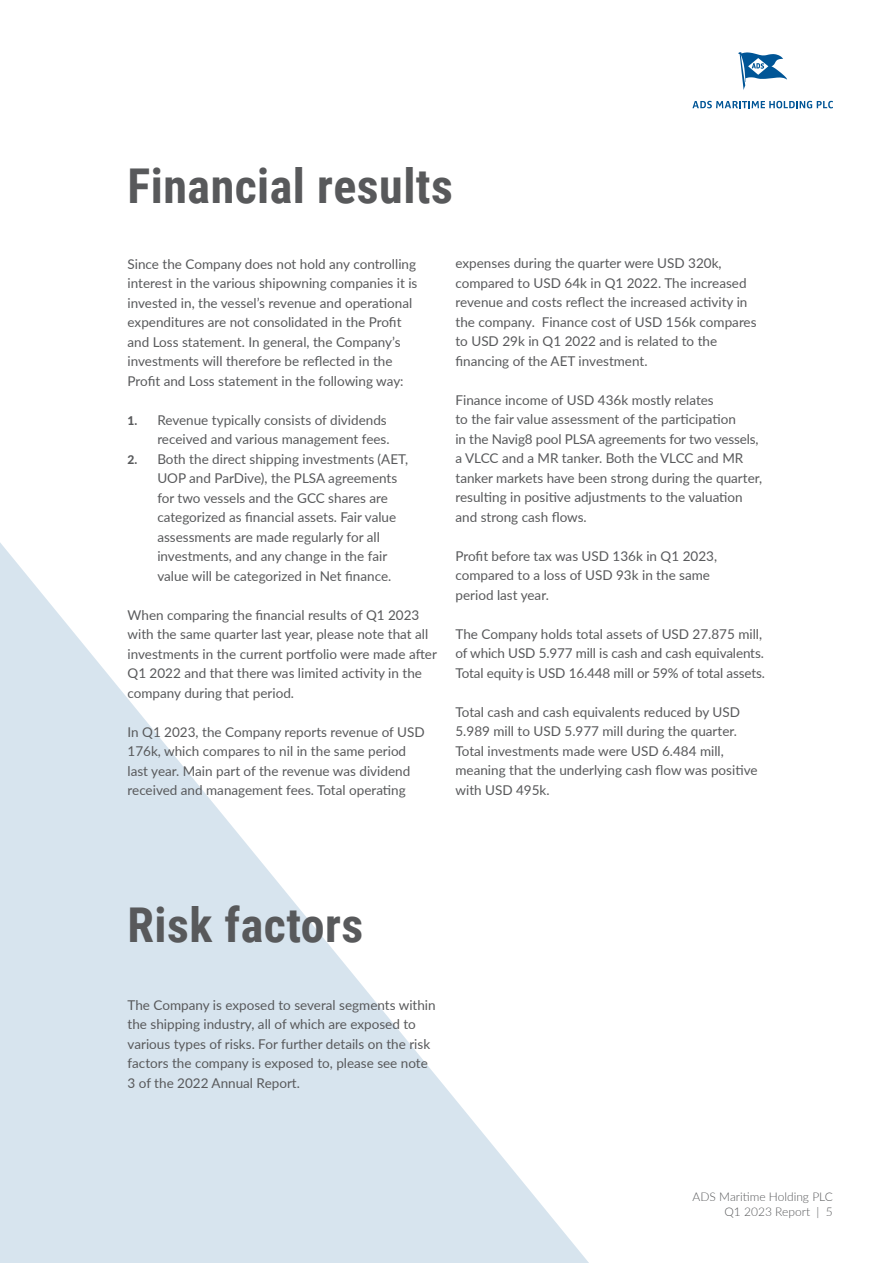
<style>
.page{position:relative;width:893px;height:1263px;background:#fff}
.page>*{position:absolute;margin:0;border:0;box-sizing:border-box;transform-origin:0 0}
.t1{font:700 48px "Roboto Condensed";letter-spacing:.01em;color:#58595b}
.t2{font:13.5px/19.5px "Lato";color:#58595b}
.t3{font:300 12px/14.4px "Lato";color:#58595b;text-align:right}
.s1{font-weight:800;font-size:12px}
</style>
<div class="page">
<svg style="left:0;top:543px;width:589px;height:720px"></svg>
<svg style="left:692px;top:101px;width:141px;height:7px"></svg>
<svg style="left:738px;top:52px;width:49px;height:38px"></svg>
<h1 class="t1" style="left:128px;top:153px;width:327px">Financial results</h1>
<p class="t2" style="left:128px;top:253px;width:291px">Since the Company does not hold any controlling interest in the various shipowning companies it is invested in, the vessel’s revenue and operational expenditures are not consolidated in the Profit and Loss statement. In general, the Company’s investments will therefore be reflected in the Profit and Loss statement in the following way:</p>
<p class="t2" style="left:128px;top:409px;width:264px;text-align:right"><span class="s1">1.</span> Revenue typically consists of dividends received and various management fees.</p>
<p class="t2" style="left:157px;top:448px;width:252px;text-indent:-30px"><span class="s1">2.</span> Both the direct shipping investments (AET, UOP and ParDive), the PLSA agreements for two vessels and the GCC shares are categorized as financial assets. Fair value assessments are made regularly for all investments, and any change in the fair value will be categorized in Net finance.</p>
<p class="t2" style="left:128px;top:604px;width:311px">When comparing the financial results of Q1 2023 with the same quarter last year, please note that all investments in the current portfolio were made after Q1 2022 and that there was limited activity in the company during that period.</p>
<p class="t2" style="left:128px;top:721px;width:299px">In Q1 2023, the Company reports revenue of USD 176k, which compares to nil in the same period last year. Main part of the revenue was dividend received and management fees. Total operating</p>
<p class="t2" style="left:455px;top:253px;width:303px">expenses during the quarter were USD 320k, compared to USD 64k in Q1 2022. The increased revenue and costs reflect the increased activity in the company. Finance cost of USD 156k compares to USD 29k in Q1 2022 and is related to the financing of the AET investment.</p>
<p class="t2" style="left:455px;top:390px;width:308px">Finance income of USD 436k mostly relates<br>to the fair value assessment of the participation<br>in the Navig8 pool PLSA agreements for two vessels, a VLCC and a MR tanker. Both the VLCC and MR tanker markets have been strong during the quarter, resulting in positive adjustments to the valuation and strong cash flows.</p>
<p class="t2" style="left:455px;top:546px;width:263px">Profit before tax was USD 136k in Q1 2023, compared to a loss of USD 93k in the same period last year.</p>
<p class="t2" style="left:455px;top:624px;width:311px">The Company holds total assets of USD 27.875 mill, of which USD 5.977 mill is cash and cash equivalents.<br>Total equity is USD 16.448 mill or 59% of total assets.</p>
<p class="t2" style="left:455px;top:702px;width:304px">Total cash and cash equivalents reduced by USD 5.989 mill to USD 5.977 mill during the quarter.<br>Total investments made were USD 6.484 mill, meaning that the underlying cash flow was positive with USD 495k.</p>
<h1 class="t1" style="left:128px;top:891px;width:237px">Risk factors</h1>
<p class="t2" style="left:128px;top:994px;width:310px">The Company is exposed to several segments within the shipping industry, all of which are exposed to various types of risks. For further details on the risk factors the company is exposed to, please see note 3 of the 2022 Annual Report.</p>
<p class="t3" style="left:693px;top:1189px;width:142px">ADS Maritime Holding PLC<br>Q1 2023 Report | 5</p>
</div>
